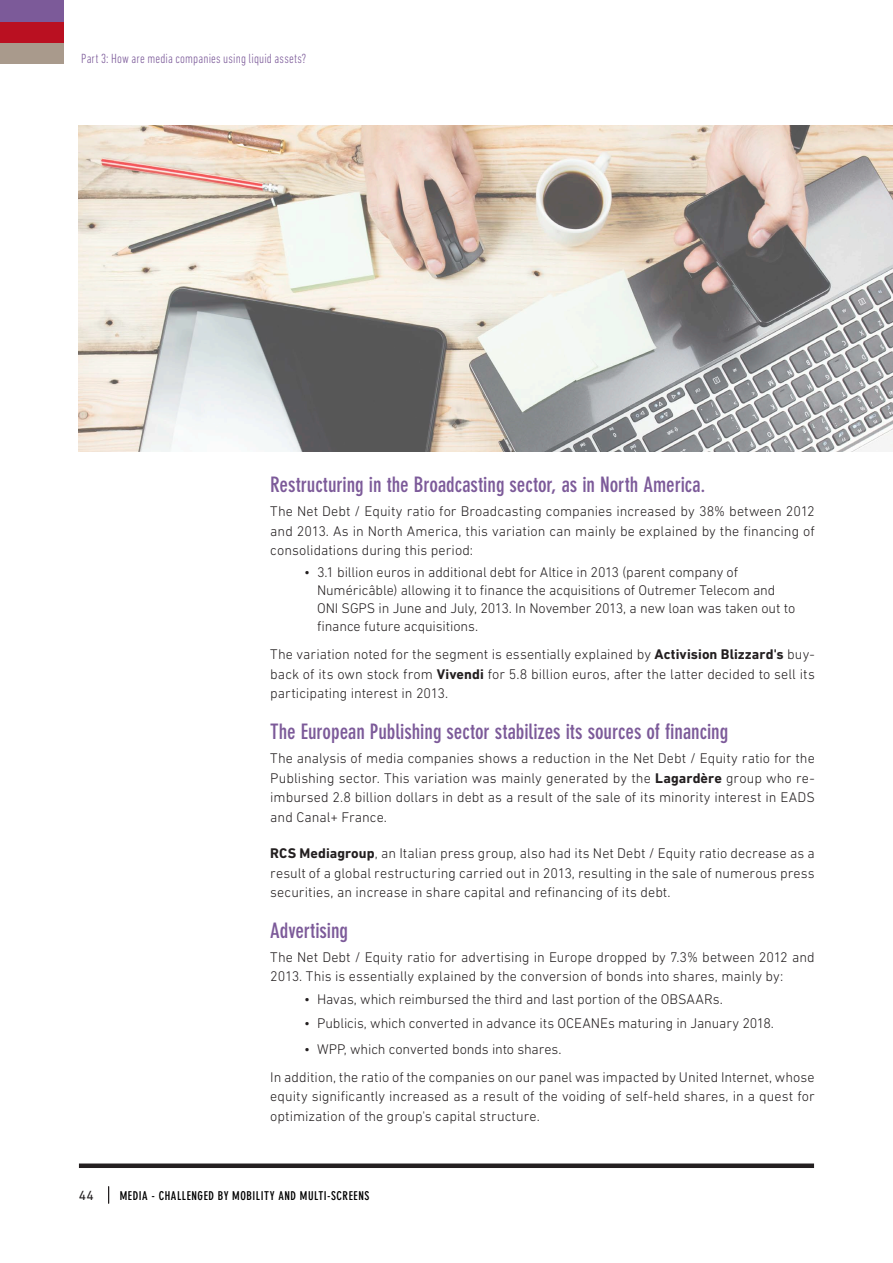
<style>
.page{position:relative;width:893px;height:1263px;background:#fff}
.page>*{position:absolute;margin:0;border:0;box-sizing:border-box;transform-origin:0 0}
.sous-titre_violet{font:700 condensed 21px "DIN Neuzeit Grotesk Std";color:#7c5a99}
._04_textA{font:300 14.25px/19.5px "DIN Next LT Pro";letter-spacing:-.005em;color:#231f20;text-align:justify}
._04_textA-rv{font:300 14.25px/19.5px "DIN Next LT Pro";color:#231f20;text-align:justify}
._01_header{font:300 condensed 13.5px "DIN Next LT Pro";letter-spacing:.01em;color:#7c5a99}
._11_foot_folio{font:13.5px "DIN Next LT Pro";color:#231f20}
._11_foot_title{font:700 condensed 12px "DIN Neuzeit Grotesk Std";letter-spacing:.045em;color:#000}
.s1{font-weight:700}
</style>
<div class="page">
<div style="left:0;top:42px;width:63px;height:21px;background:#a99a8c"></div>
<div style="left:0;top:21px;width:63px;height:21px;background:#ba1021"></div>
<div style="left:0;top:0;width:63px;height:21px;background:#7c5a99"></div>
<img style="left:79px;top:125px;width:814px;height:326px">
<div style="left:79px;top:1163px;width:735px;height:5px;background:#231f20"></div>
<svg style="left:108px;top:1186px;width:1px;height:17px"></svg>
<p class="_01_header" style="left:81px;top:51px;width:227px">Part 3: How are media companies using liquid assets?</p>
<p class="sous-titre_violet" style="left:270px;top:473px;width:437px">Restructuring in the Broadcasting sector, as in North America.</p>
<p class="_04_textA-rv" style="left:270px;top:501px;width:546px">The Net Debt / Equity ratio for Broadcasting companies increased by 38% between 2012 and 2013. As in North America, this variation can mainly be explained by the financing of consolidations during this period:</p>
<p class="_04_textA" style="left:317px;top:563px;width:480px;line-height:18px;text-align:left;text-indent:-13px">• 3.1 billion euros in additional debt for Altice in 2013 (parent company of Numéricâble) allowing it to finance the acquisitions of Outremer Telecom and ONI SGPS in June and July, 2013. In November 2013, a new loan was taken out to finance future acquisitions.</p>
<p class="_04_textA" style="left:270px;top:644px;width:546px">The variation noted for the segment is essentially explained by <span class="s1">Activision Blizzard's</span> buy&shy;back of its own stock from <span class="s1">Vivendi</span> for 5.8 billion euros, after the latter decided to sell its participating interest in 2013.</p>
<p class="sous-titre_violet" style="left:270px;top:720px;width:460px">The European Publishing sector stabilizes its sources of financing</p>
<p class="_04_textA" style="left:270px;top:748px;width:546px">The analysis of media companies shows a reduction in the Net Debt / Equity ratio for the Publishing sector. This variation was mainly generated by the <span class="s1">Lagardère</span> group who re&shy;imbursed 2.8 billion dollars in debt as a result of the sale of its minority interest in EADS and Canal+ France.</p>
<p class="_04_textA" style="left:270px;top:843px;width:546px"><span class="s1">RCS Mediagroup</span>, an Italian press group, also had its Net Debt / Equity ratio decrease as a result of a global restructuring carried out in 2013, resulting in the sale of numerous press securities, an increase in share capital and refinancing of its debt.</p>
<p class="sous-titre_violet" style="left:270px;top:918px;width:79px">Advertising</p>
<p class="_04_textA-rv" style="left:270px;top:947px;width:546px">The Net Debt / Equity ratio for advertising in Europe dropped by 7.3% between 2012 and<br>2013. This is essentially explained by the conversion of bonds into shares, mainly by:</p>
<p class="_04_textA" style="left:304px;top:989px;width:420px">• Havas, which reimbursed the third and last portion of the OBSAARs.</p>
<p class="_04_textA" style="left:304px;top:1013px;width:471px">• Publicis, which converted in advance its OCEANEs maturing in January 2018.</p>
<p class="_04_textA" style="left:304px;top:1039px;width:259px">• WPP, which converted bonds into shares.</p>
<p class="_04_textA" style="left:270px;top:1067px;width:546px">In addition, the ratio of the companies on our panel was impacted by United Internet, whose equity significantly increased as a result of the voiding of self-held shares, in a quest for optimization of the group's capital structure.</p>
<p class="_11_foot_folio" style="left:79px;top:1187px;width:16px">44</p>
<p class="_11_foot_title" style="left:120px;top:1188px;width:251px">MEDIA - CHALLENGED BY MOBILITY AND MULTI-SCREENS</p>
</div>
